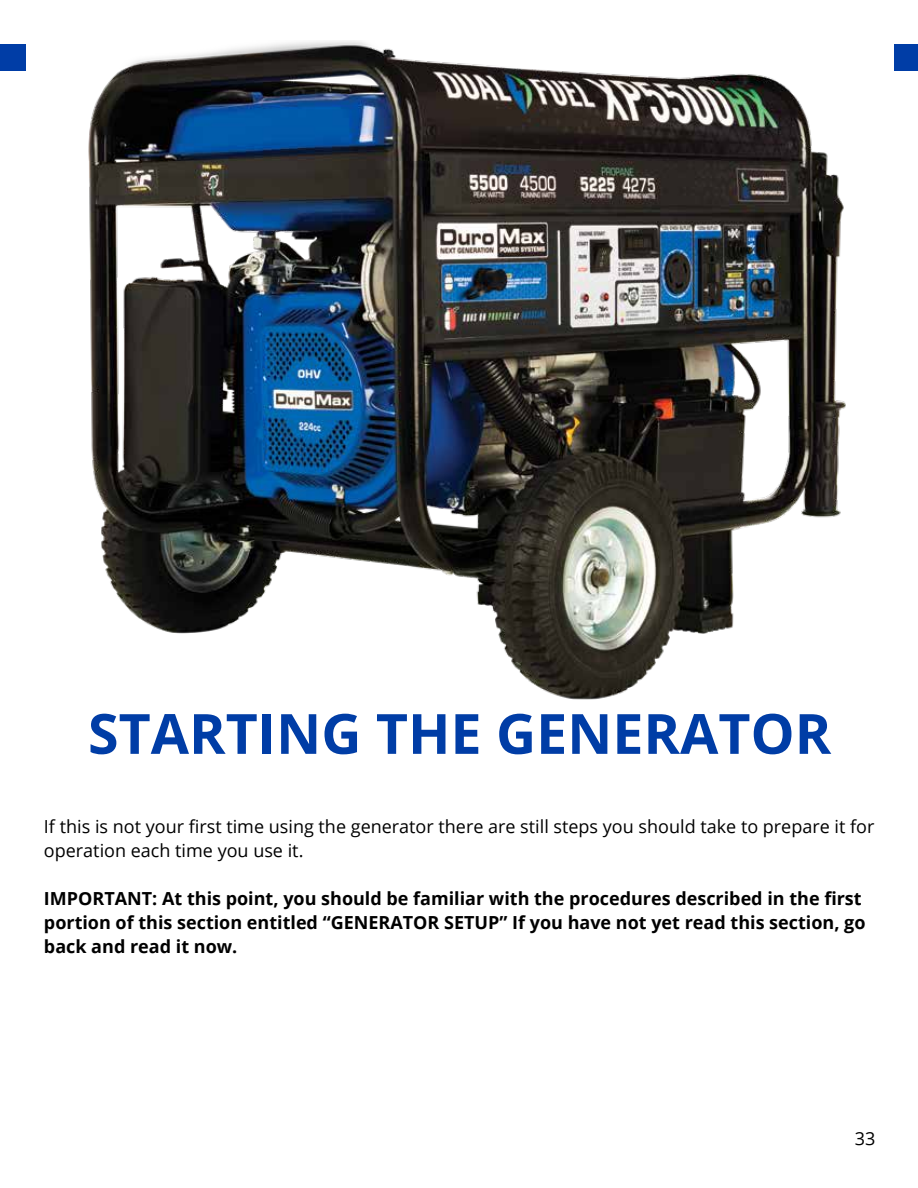
<style>
.page{position:relative;width:918px;height:1188px;background:#fff}
.page>*{position:absolute;margin:0;border:0;box-sizing:border-box;transform-origin:0 0}
.t1{font:700 55.5px "Open Sans";color:#003da6}
.t2{font:700 18px/24px "Open Sans";color:#000}
.t3{font:18px/24px "Open Sans";color:#000}
</style>
<div class="page">
<div style="left:895px;top:44px;width:23px;height:27px;background:#003da6"></div>
<div style="left:0;top:44px;width:26px;height:27px;background:#003da6"></div>
<img style="left:88px;top:41px;width:758px;height:659px">
<h1 class="t1" style="left:88px;top:695px;width:745px">STARTING THE GENERATOR</h1>
<p class="t3" style="left:44px;top:814px;width:832px">If this is not your first time using the generator there are still steps you should take to prepare it for operation each time you use it.</p>
<p class="t2" style="left:44px;top:886px;width:823px">IMPORTANT: At this point, you should be familiar with the procedures described in the first portion of this section entitled “GENERATOR SETUP” If you have not yet read this section, go back and read it now.</p>
<p class="t3" style="left:855px;top:1126px;width:22px">33</p>
</div>
